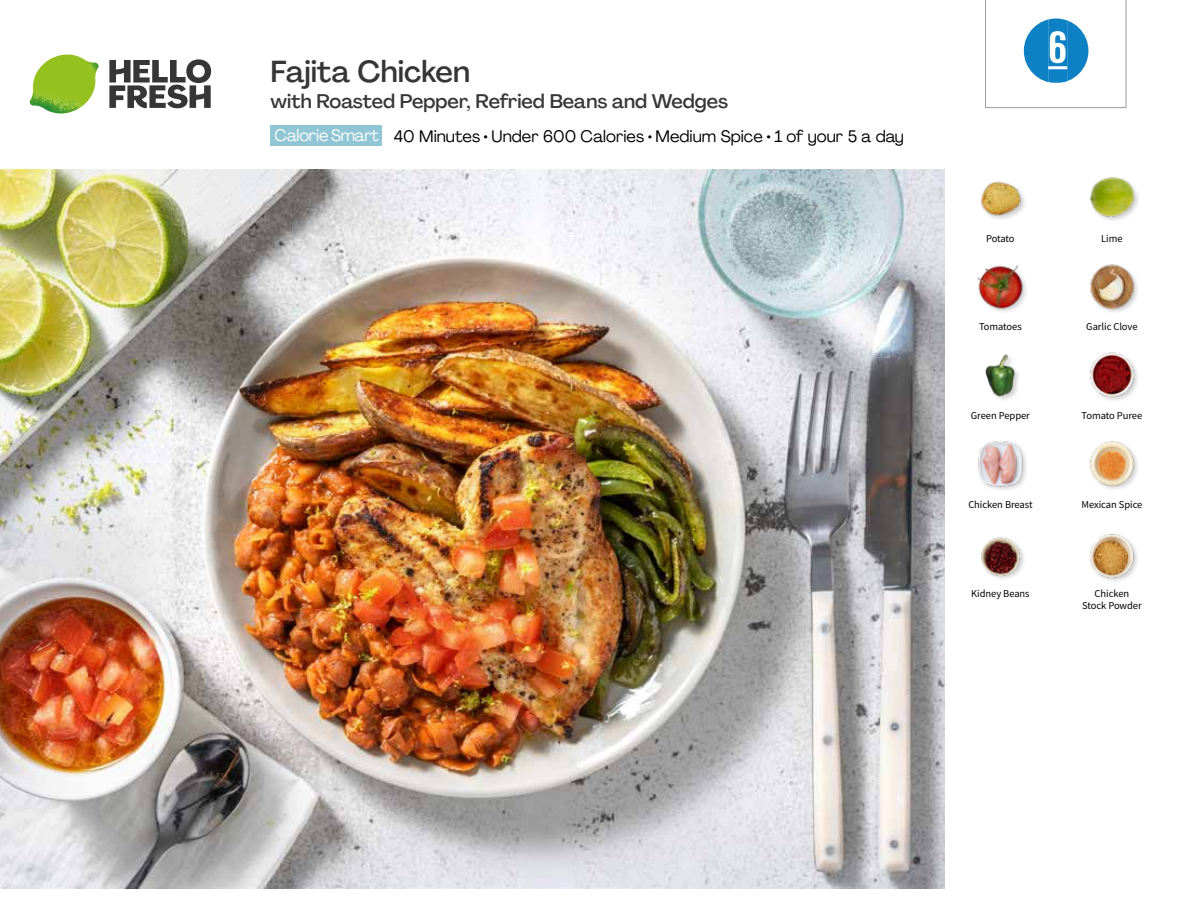
<style>
.page{position:relative;width:1188px;height:918px;background:#fff}
.page>*{position:absolute;margin:0;border:0;box-sizing:border-box;transform-origin:0 0}
.t1{font:45.9px "Kapra";color:#fff;scale:1.18 1}
.t2{font:500 30px "Agrandir";letter-spacing:-.005em;color:#373636}
.t3{font:500 19.5px "Agrandir";color:#373636}
.t4{font:16.5px "Agrandir";color:#000}
.t5{font:16.5px "Agrandir";letter-spacing:-.01em;color:#fff}
.t6{font:10.5px/12px "Source Sans Pro";letter-spacing:-.005em;color:#000;text-align:center}
</style>
<div class="page">
<svg style="left:109px;top:59px;width:102px;height:49px"></svg>
<img style="left:30px;top:55px;width:69px;height:59px">
<img style="left:0;top:170px;width:945px;height:718px">
<img style="left:981px;top:537px;width:43px;height:42px">
<img style="left:1090px;top:534px;width:48px;height:47px">
<img style="left:985px;top:354px;width:34px;height:46px">
<img style="left:978px;top:441px;width:48px;height:49px">
<img style="left:1090px;top:441px;width:48px;height:48px">
<img style="left:1090px;top:352px;width:48px;height:49px">
<img style="left:980px;top:181px;width:45px;height:38px">
<img style="left:977px;top:264px;width:49px;height:48px">
<img style="left:1090px;top:264px;width:48px;height:48px">
<div style="left:1089px;top:177px;width:52px;height:46px;background:#000;opacity:.2"></div>
<img style="left:1089px;top:177px;width:48px;height:45px">
<div style="left:271px;top:126px;width:111px;height:20px;background:#8fc5d4"></div>
<svg style="left:985px;top:0;width:141px;height:108px"></svg>
<h2 class="t2" style="left:271px;top:53px;width:201px">Fajita Chicken</h2>
<h3 class="t3" style="left:271px;top:89px;width:459px">with Roasted Pepper, Refried Beans and Wedges</h3>
<h3 class="t5" style="left:275px;top:125px;width:106px">Calorie Smart</h3>
<h3 class="t4" style="left:394px;top:126px;width:512px">40 Minutes • Under 600 Calories • Medium Spice • 1 of your 5 a day</h3>
<h1 class="t1" style="left:1048px;top:21px;width:18px">6</h1>
<p class="t6" style="left:986px;top:232px;width:30px">Potato</p>
<p class="t6" style="left:1101px;top:232px;width:23px">Lime</p>
<p class="t6" style="left:979px;top:321px;width:44px">Tomatoes</p>
<p class="t6" style="left:1086px;top:321px;width:53px">Garlic Clove</p>
<p class="t6" style="left:971px;top:410px;width:61px">Green Pepper</p>
<p class="t6" style="left:1082px;top:410px;width:62px">Tomato Puree</p>
<p class="t6" style="left:968px;top:498px;width:66px">Chicken Breast</p>
<p class="t6" style="left:1081px;top:498px;width:62px">Mexican Spice</p>
<p class="t6" style="left:971px;top:587px;width:60px">Kidney Beans</p>
<p class="t6" style="left:1082px;top:587px;width:61px">Chicken<br>Stock Powder</p>
</div>
